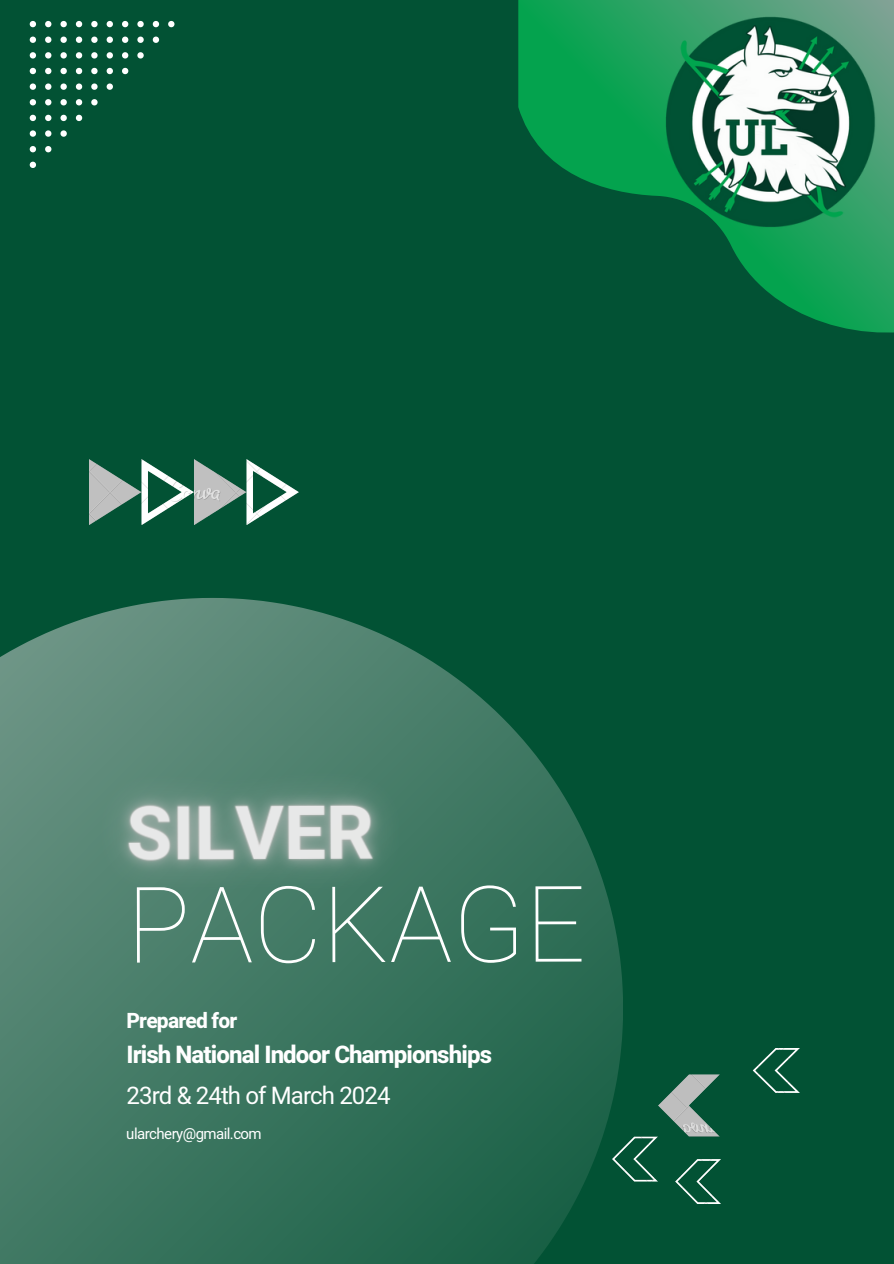
<style>
.page{position:relative;width:894px;height:1264px;background:#fff}
.page>*{position:absolute;margin:0;border:0;box-sizing:border-box;transform-origin:0 0}
.t1{font:100 105.9px "Heebo";letter-spacing:-.005em;color:#fff}
.t2{font:800 24px "Heebo";letter-spacing:-.035em;color:#fff}
.t3{font:24px "Heebo";letter-spacing:-.035em;color:#fff}
.t4{font:800 21px "Heebo";letter-spacing:-.035em;color:#fff}
.t5{font:15px "Heebo";letter-spacing:-.035em;color:#fff}
</style>
<div class="page">
<div style="left:0;top:0;width:893px;height:1263px;background:#025234"></div>
<svg style="left:518px;top:0;width:375px;height:333px"></svg>
<svg style="left:0;top:598px;width:622px;height:665px"></svg>
<svg style="left:168px;top:21px;width:6px;height:6px"></svg>
<svg style="left:153px;top:21px;width:6px;height:6px"></svg>
<svg style="left:153px;top:37px;width:6px;height:6px"></svg>
<svg style="left:137px;top:21px;width:7px;height:6px"></svg>
<svg style="left:137px;top:37px;width:7px;height:6px"></svg>
<svg style="left:137px;top:52px;width:7px;height:7px"></svg>
<svg style="left:122px;top:21px;width:6px;height:6px"></svg>
<svg style="left:122px;top:37px;width:6px;height:6px"></svg>
<svg style="left:122px;top:52px;width:6px;height:7px"></svg>
<svg style="left:122px;top:68px;width:6px;height:6px"></svg>
<svg style="left:107px;top:21px;width:6px;height:6px"></svg>
<svg style="left:107px;top:37px;width:6px;height:6px"></svg>
<svg style="left:107px;top:52px;width:6px;height:7px"></svg>
<svg style="left:107px;top:68px;width:6px;height:6px"></svg>
<svg style="left:107px;top:83px;width:6px;height:7px"></svg>
<svg style="left:91px;top:21px;width:7px;height:6px"></svg>
<svg style="left:91px;top:37px;width:7px;height:6px"></svg>
<svg style="left:91px;top:52px;width:7px;height:7px"></svg>
<svg style="left:91px;top:68px;width:7px;height:6px"></svg>
<svg style="left:91px;top:83px;width:7px;height:7px"></svg>
<svg style="left:91px;top:99px;width:7px;height:6px"></svg>
<svg style="left:76px;top:21px;width:6px;height:6px"></svg>
<svg style="left:76px;top:37px;width:6px;height:6px"></svg>
<svg style="left:76px;top:52px;width:6px;height:7px"></svg>
<svg style="left:76px;top:68px;width:6px;height:6px"></svg>
<svg style="left:76px;top:83px;width:6px;height:7px"></svg>
<svg style="left:76px;top:99px;width:6px;height:6px"></svg>
<svg style="left:76px;top:115px;width:6px;height:6px"></svg>
<svg style="left:60px;top:21px;width:7px;height:6px"></svg>
<svg style="left:60px;top:37px;width:7px;height:6px"></svg>
<svg style="left:60px;top:52px;width:7px;height:7px"></svg>
<svg style="left:60px;top:68px;width:7px;height:6px"></svg>
<svg style="left:60px;top:83px;width:7px;height:7px"></svg>
<svg style="left:60px;top:99px;width:7px;height:6px"></svg>
<svg style="left:60px;top:115px;width:7px;height:6px"></svg>
<svg style="left:60px;top:130px;width:7px;height:7px"></svg>
<svg style="left:45px;top:21px;width:6px;height:6px"></svg>
<svg style="left:45px;top:37px;width:6px;height:6px"></svg>
<svg style="left:45px;top:52px;width:6px;height:7px"></svg>
<svg style="left:45px;top:68px;width:6px;height:6px"></svg>
<svg style="left:45px;top:83px;width:6px;height:7px"></svg>
<svg style="left:45px;top:99px;width:6px;height:6px"></svg>
<svg style="left:45px;top:115px;width:6px;height:6px"></svg>
<svg style="left:45px;top:130px;width:6px;height:7px"></svg>
<svg style="left:45px;top:146px;width:6px;height:6px"></svg>
<svg style="left:30px;top:21px;width:6px;height:6px"></svg>
<svg style="left:30px;top:37px;width:6px;height:6px"></svg>
<svg style="left:30px;top:52px;width:6px;height:7px"></svg>
<svg style="left:30px;top:68px;width:6px;height:6px"></svg>
<svg style="left:30px;top:83px;width:6px;height:7px"></svg>
<svg style="left:30px;top:99px;width:6px;height:6px"></svg>
<svg style="left:30px;top:115px;width:6px;height:6px"></svg>
<svg style="left:30px;top:130px;width:6px;height:7px"></svg>
<svg style="left:30px;top:146px;width:6px;height:6px"></svg>
<svg style="left:30px;top:162px;width:6px;height:6px"></svg>
<img style="left:90px;top:459px;width:208px;height:65px">
<img style="left:612px;top:1048px;width:186px;height:154px">
<img style="left:612px;top:0;width:281px;height:262px">
<img style="left:47px;top:701px;width:406px;height:270px">
<p class="t1" style="left:127px;top:851px;width:460px">PACKAGE</p>
<p class="t4" style="left:126px;top:1005px;width:112px">Prepared for</p>
<h5 class="t2" style="left:126px;top:1038px;width:367px">Irish National Indoor Championships</h5>
<h3 class="t3" style="left:126px;top:1078px;width:265px">23rd &amp; 24th of March 2024</h3>
<h4 class="t5" style="left:126px;top:1123px;width:137px">ularchery@gmail.com</h4>
</div>
